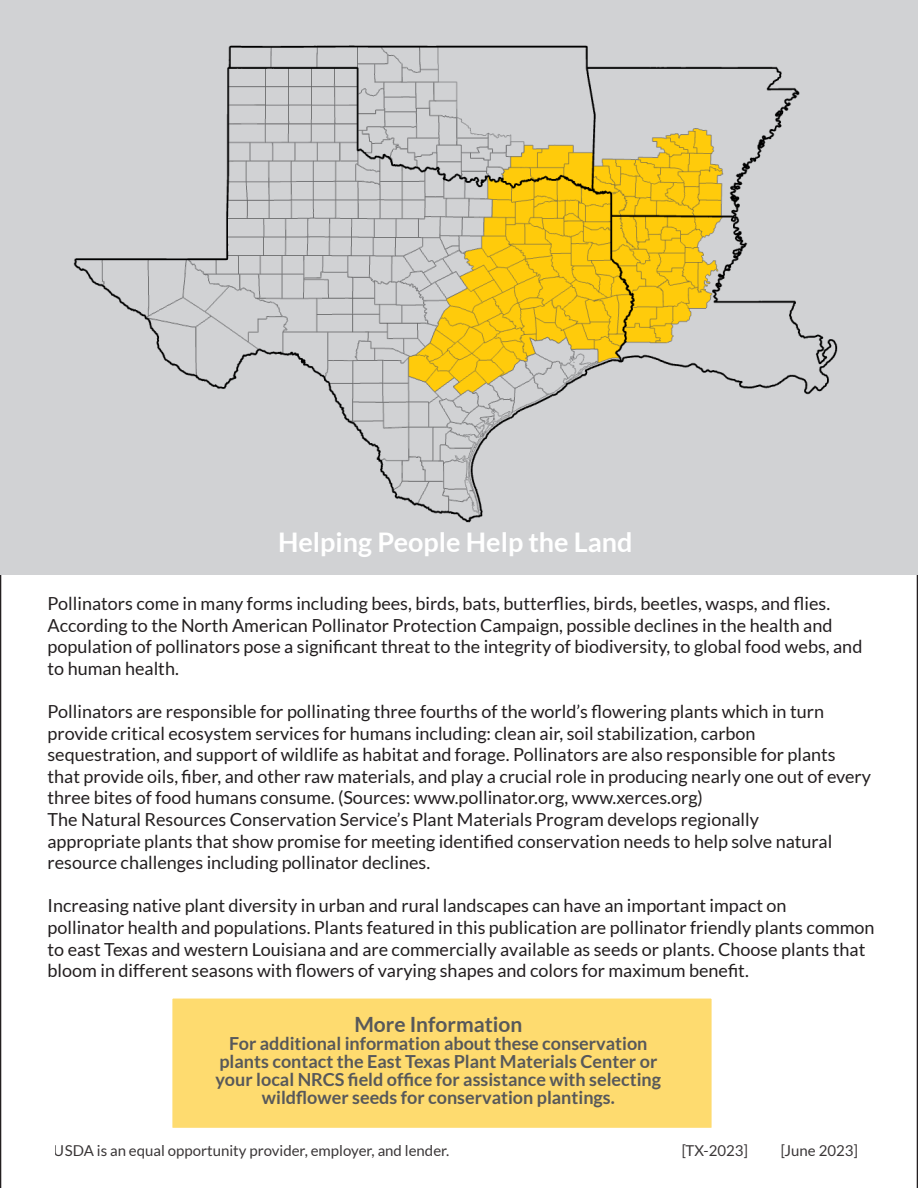
<style>
.page{position:relative;width:918px;height:1188px;background:#fff}
.page>*{position:absolute;margin:0;border:0;box-sizing:border-box;transform-origin:0 0}
.Helping_People{font:700 27px "Lato";color:#fff}
.More_Info{font:700 21px "Lato";color:#57585a}
.body{font:18px/21.6px "Lato";color:#231f20}
.More_Info-2{font:700 18px/18px "Lato";color:#57585a;text-align:center}
.t1{font:15px "Lato";color:#231f20}
</style>
<div class="page">
<div style="left:0;top:0;width:918px;height:574px;background:#d1d2d4"></div>
<img style="left:73px;top:45px;width:765px;height:478px">
<div style="left:160px;top:987px;width:564px;height:153px;background:#fedb6f;border:12px solid #fff"></div>
<p class="Helping_People" style="left:278px;top:527px;width:356px">Helping People Help the Land</p>
<p class="body" style="left:48px;top:593px;width:816px">Pollinators come in many forms including bees, birds, bats, butterflies, birds, beetles, wasps, and flies.<br>According to the North American Pollinator Protection Campaign, possible declines in the health and population of pollinators pose a significant threat to the integrity of biodiversity, to global food webs, and to human health.</p>
<p class="body" style="left:48px;top:701px;width:825px">Pollinators are responsible for pollinating three fourths of the world’s flowering plants which in turn provide critical ecosystem services for humans including: clean air, soil stabilization, carbon sequestration, and support of wildlife as habitat and forage. Pollinators are also responsible for plants that provide oils, fiber, and other raw materials, and play a crucial role in producing nearly one out of every three bites of food humans consume. (Sources: www.pollinator.org, www.xerces.org)</p>
<p class="body" style="left:48px;top:809px;width:786px">The Natural Resources Conservation Service’s Plant Materials Program develops regionally appropriate plants that show promise for meeting identified conservation needs to help solve natural resource challenges including pollinator declines.</p>
<p class="body" style="left:48px;top:895px;width:829px">Increasing native plant diversity in urban and rural landscapes can have an important impact on<br>pollinator health and populations. Plants featured in this publication are pollinator friendly plants common to east Texas and western Louisiana and are commercially available as seeds or plants. Choose plants that bloom in different seasons with flowers of varying shapes and colors for maximum benefit.</p>
<p class="More_Info" style="left:354px;top:1013px;width:169px">More Information</p>
<p class="More_Info-2" style="left:216px;top:1034px;width:447px">For additional information about these conservation plants contact the East Texas Plant Materials Center or your local NRCS field office for assistance with selecting wildflower seeds for conservation plantings.</p>
<p class="t1" style="left:54px;top:1142px;width:397px">USDA is an equal opportunity provider, employer, and lender.</p>
<p class="t1" style="left:681px;top:1142px;width:69px">[TX-2023]</p>
<p class="t1" style="left:780px;top:1142px;width:79px">[June 2023]</p>
</div>
